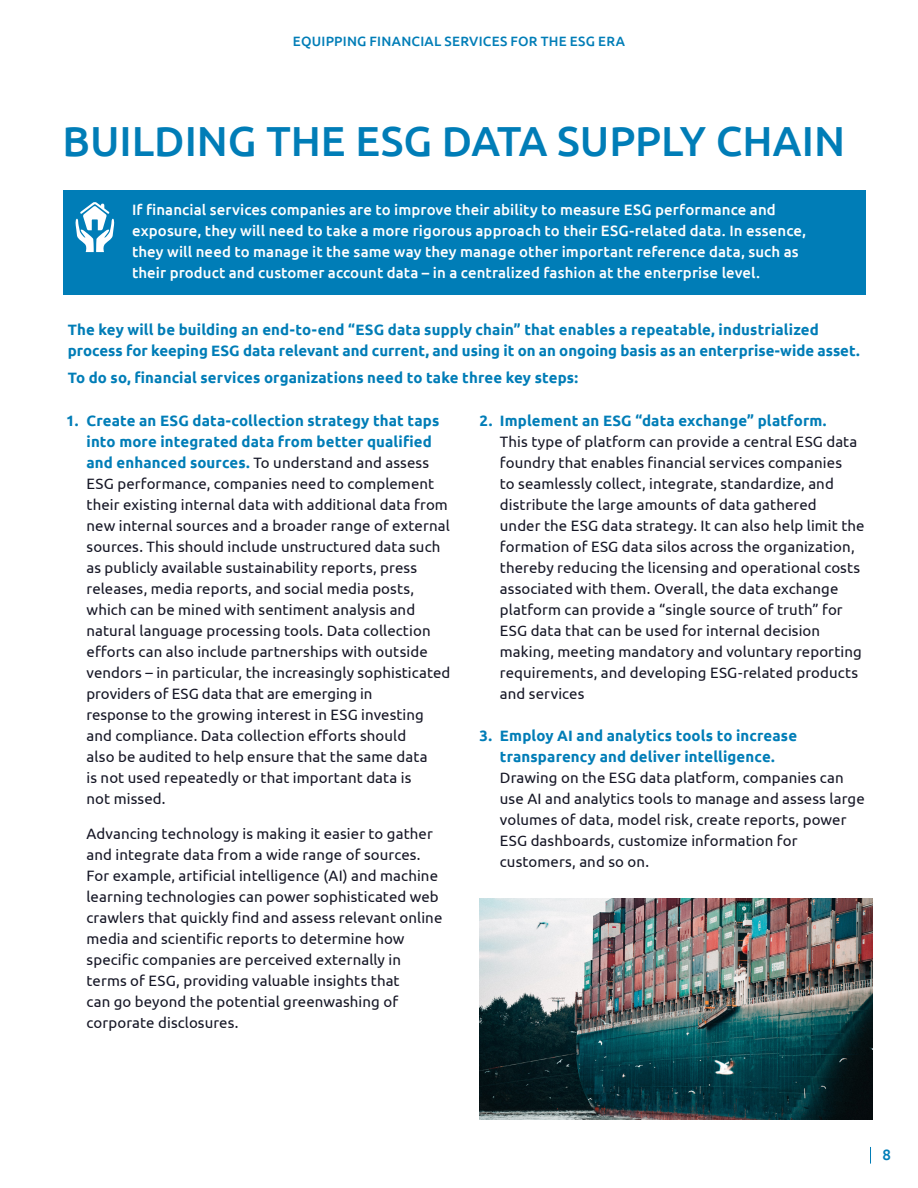
<style>
.page{position:relative;width:918px;height:1188px;background:#fff}
.page>*{position:absolute;margin:0;border:0;box-sizing:border-box;transform-origin:0 0}
.t1{font:500 42px "Ubuntu";color:#007db7}
.t2{font:15px/21px "Ubuntu";letter-spacing:.01em;color:#151625}
.t3{font:700 15px/21px "Ubuntu";letter-spacing:.01em;color:#007db7}
.t4{font:500 15px/21px "Ubuntu";letter-spacing:.005em;color:#fff}
.t5{font:500 15px "Ubuntu";color:#007db7}
.t6{font:500 13.5px "Ubuntu";letter-spacing:.02em;color:#007db7}
.s1{font-weight:700;color:#007db7}
</style>
<div class="page">
<div style="left:63px;top:190px;width:803px;height:105px;background:#007db7"></div>
<svg style="left:75px;top:202px;width:39px;height:50px"></svg>
<img style="left:479px;top:899px;width:393px;height:221px">
<svg style="left:870px;top:1147px;width:1px;height:17px"></svg>
<p class="t6" style="left:293px;top:33px;width:334px">EQUIPPING FINANCIAL SERVICES FOR THE ESG ERA</p>
<h1 class="t1" style="left:63px;top:114px;width:784px">BUILDING THE ESG DATA SUPPLY CHAIN</h1>
<p class="t4" style="left:132px;top:199px;width:676px">If financial services companies are to improve their ability to measure ESG performance and exposure, they will need to take a more rigorous approach to their ESG-related data. In essence, they will need to manage it the same way they manage other important reference data, such as their product and customer account data – in a centralized fashion at the enterprise level.</p>
<p class="t3" style="left:68px;top:319px;width:794px">The key will be building an end-to-end “ESG data supply chain” that enables a repeatable, industrialized process for keeping ESG data relevant and current, and using it on an ongoing basis as an enterprise-wide asset.</p>
<p class="t3" style="left:68px;top:367px;width:512px">To do so, financial services organizations need to take three key steps:</p>
<p class="t2" style="left:87px;top:410px;width:365px;text-indent:-20px"><span class="s1">1. Create an ESG data-collection strategy that taps into more integrated data from better qualified and enhanced sources.</span> To understand and assess ESG performance, companies need to complement their existing internal data with additional data from new internal sources and a broader range of external sources. This should include unstructured data such as publicly available sustainability reports, press releases, media reports, and social media posts, which can be mined with sentiment analysis and natural language processing tools. Data collection efforts can also include partnerships with outside vendors – in particular, the increasingly sophisticated providers of ESG data that are emerging in<br>response to the growing interest in ESG investing and compliance. Data collection efforts should<br>also be audited to help ensure that the same data<br>is not used repeatedly or that important data is<br>not missed.</p>
<p class="t2" style="left:87px;top:822px;width:357px">Advancing technology is making it easier to gather and integrate data from a wide range of sources.<br>For example, artificial intelligence (AI) and machine learning technologies can power sophisticated web crawlers that quickly find and assess relevant online media and scientific reports to determine how specific companies are perceived externally in terms of ESG, providing valuable insights that<br>can go beyond the potential greenwashing of corporate disclosures.</p>
<p class="t3" style="left:480px;top:410px;width:348px">2. Implement an ESG “data exchange” platform.</p>
<p class="t2" style="left:500px;top:431px;width:366px">This type of platform can provide a central ESG data foundry that enables financial services companies<br>to seamlessly collect, integrate, standardize, and distribute the large amounts of data gathered<br>under the ESG data strategy. It can also help limit the formation of ESG data silos across the organization, thereby reducing the licensing and operational costs associated with them. Overall, the data exchange platform can provide a “single source of truth” for ESG data that can be used for internal decision making, meeting mandatory and voluntary reporting requirements, and developing ESG-related products and services</p>
<p class="t3" style="left:480px;top:725px;width:319px;text-align:center">3. Employ AI and analytics tools to increase transparency and deliver intelligence.</p>
<p class="t2" style="left:500px;top:767px;width:366px">Drawing on the ESG data platform, companies can use AI and analytics tools to manage and assess large volumes of data, model risk, create reports, power ESG dashboards, customize information for customers, and so on.</p>
<p class="t5" style="left:882px;top:1145px;width:10px">8</p>
</div>
